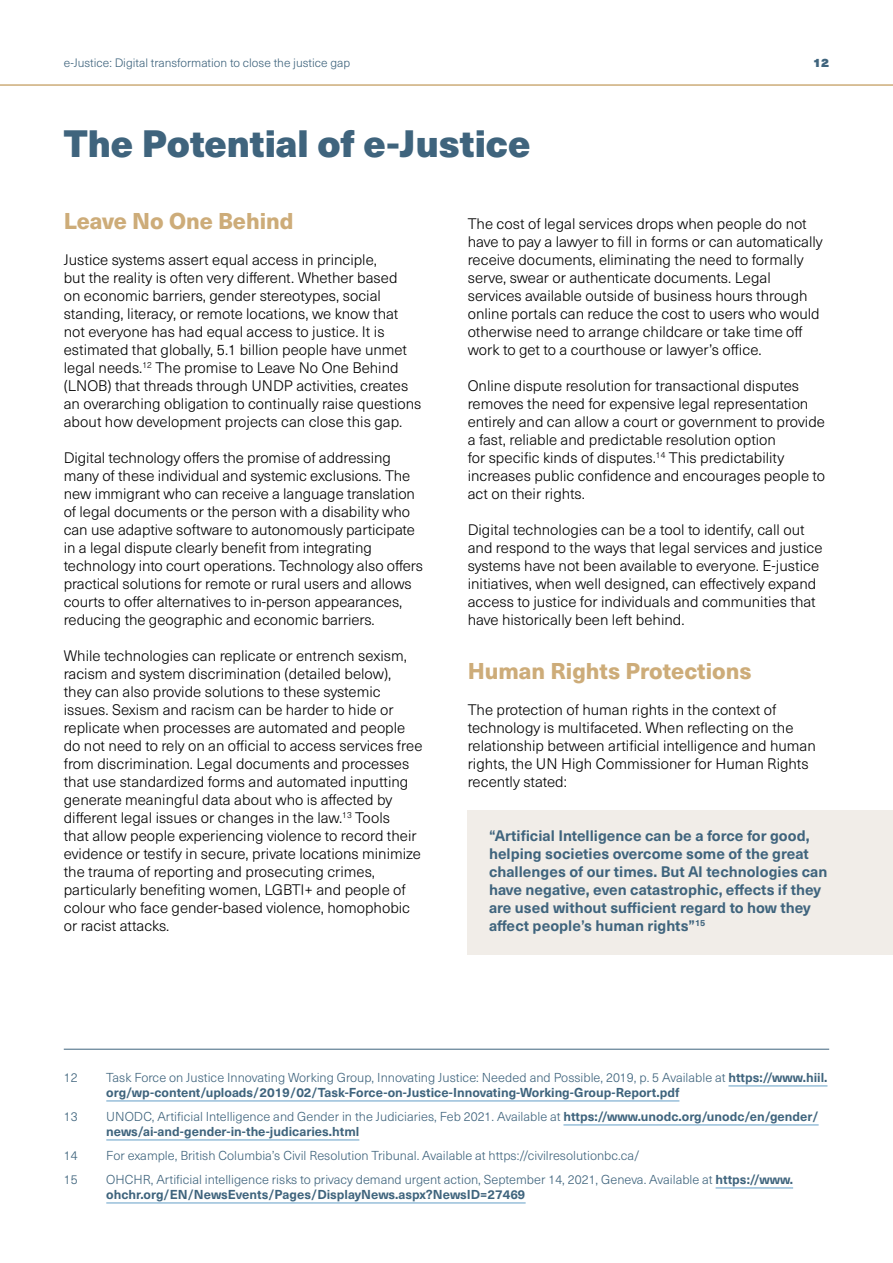
<style>
.page{position:relative;width:893px;height:1263px;background:#fff}
.page>*{position:absolute;margin:0;border:0;box-sizing:border-box;transform-origin:0 0}
.t1{font:900 37.5px "Neue Haas Unica W1 G";color:#3f647d}
.t2{font:800 22.5px "Neue Haas Unica W1 G";color:#cdac79}
.t3{font:300 15px/18px "Neue Haas Unica W1 G";color:#000}
.t4{font:700 15px/18px "Neue Haas Unica W1 G";color:#3f647d}
.t5{font:700 12.75px/15px "Neue Haas Unica W1 G";color:#3f647d}
.t6{font:300 12.75px/15px "Neue Haas Unica W1 G";color:#3f647d}
.t7{font:300 12px "Neue Haas Unica W1 G";color:#3f647d}
.t8{font:12px "Neue Haas Unica W1 G X Black";color:#3f647d}
.s1{font-weight:300}
.s2{font-weight:700}
</style>
<div class="page">
<hr style="left:0;top:84px;width:893px;height:2px;background:#cdac79">
<hr style="left:64px;top:1049px;width:765px;height:1px;background:#3f647d">
<hr style="left:728px;top:1086px;width:99px;height:1px;background:#649fc7">
<hr style="left:106px;top:1101px;width:573px;height:1px;background:#649fc7">
<hr style="left:563px;top:1125px;width:256px;height:1px;background:#649fc7">
<hr style="left:106px;top:1140px;width:253px;height:1px;background:#649fc7">
<hr style="left:716px;top:1188px;width:77px;height:1px;background:#649fc7">
<hr style="left:106px;top:1203px;width:420px;height:1px;background:#649fc7">
<div style="left:468px;top:810px;width:425px;height:144px;background:#f1ede8"></div>
<p class="t7" style="left:64px;top:54px;width:288px">e-Justice: Digital transformation to close the justice gap</p>
<p class="t8" style="left:813px;top:53px;width:18px">12</p>
<h1 class="t1" style="left:64px;top:114px;width:468px">The Potential of e-Justice</h1>
<h2 class="t2" style="left:64px;top:204px;width:231px">Leave No One Behind</h2>
<p class="t3" style="left:64px;top:250px;width:359px">Justice systems assert equal access in principle,<br>but the reality is often very different. Whether based<br>on economic barriers, gender stereotypes, social standing, literacy, or remote locations, we know that not everyone has had equal access to justice. It is estimated that globally, 5.1 billion people have unmet legal needs.<sup>12</sup> The promise to Leave No One Behind (LNOB) that threads through UNDP activities, creates an overarching obligation to continually raise questions about how development projects can close this gap.</p>
<p class="t3" style="left:64px;top:448px;width:361px">Digital technology offers the promise of addressing many of these individual and systemic exclusions. The new immigrant who can receive a language translation of legal documents or the person with a disability who can use adaptive software to autonomously participate in a legal dispute clearly benefit from integrating technology into court operations. Technology also offers practical solutions for remote or rural users and allows courts to offer alternatives to in-person appearances, reducing the geographic and economic barriers.</p>
<p class="t3" style="left:64px;top:646px;width:360px">While technologies can replicate or entrench sexism, racism and system discrimination (detailed below), they can also provide solutions to these systemic issues. Sexism and racism can be harder to hide or replicate when processes are automated and people do not need to rely on an official to access services free from discrimination. Legal documents and processes that use standardized forms and automated inputting generate meaningful data about who is affected by different legal issues or changes in the law.<sup>13</sup> Tools<br>that allow people experiencing violence to record their evidence or testify in secure, private locations minimize the trauma of reporting and prosecuting crimes, particularly benefiting women, LGBTI+ and people of colour who face gender-based violence, homophobic or racist attacks.</p>
<p class="t3" style="left:468px;top:214px;width:356px">The cost of legal services drops when people do not have to pay a lawyer to fill in forms or can automatically receive documents, eliminating the need to formally serve, swear or authenticate documents. Legal services available outside of business hours through online portals can reduce the cost to users who would otherwise need to arrange childcare or take time off work to get to a courthouse or lawyer’s office.</p>
<p class="t3" style="left:468px;top:376px;width:359px">Online dispute resolution for transactional disputes removes the need for expensive legal representation entirely and can allow a court or government to provide a fast, reliable and predictable resolution option<br>for specific kinds of disputes.<sup>14</sup> This predictability increases public confidence and encourages people to act on their rights.</p>
<p class="t3" style="left:468px;top:520px;width:356px">Digital technologies can be a tool to identify, call out and respond to the ways that legal services and justice systems have not been available to everyone. E-justice initiatives, when well designed, can effectively expand access to justice for individuals and communities that have historically been left behind.</p>
<h2 class="t2" style="left:468px;top:654px;width:285px">Human Rights Protections</h2>
<p class="t3" style="left:468px;top:700px;width:350px">The protection of human rights in the context of technology is multifaceted. When reflecting on the relationship between artificial intelligence and human rights, the UN High Commissioner for Human Rights recently stated:</p>
<p class="t4" style="left:489px;top:826px;width:340px">“Artificial Intelligence can be a force for good, helping societies overcome some of the great challenges of our times. But AI technologies can have negative, even catastrophic, effects if they are used without sufficient regard to how they affect people’s human rights”<sup>15</sup></p>
<p class="t6" style="left:64px;top:1069px;width:15px">12</p>
<p class="t5" style="left:106px;top:1069px;width:723px"><span class="s1">Task Force on Justice Innovating Working Group, Innovating Justice: Needed and Possible, 2019, p. 5 Available at</span> https://www.hiil. org/wp-content/uploads/2019/02/Task-Force-on-Justice-Innovating-Working-Group-Report.pdf</p>
<p class="t6" style="left:64px;top:1108px;width:15px">13</p>
<p class="t5" style="left:106px;top:1108px;width:714px"><span class="s1">UNODC, Artificial Intelligence and Gender in the Judiciaries, Feb 2021. Available at</span> https://www.unodc.org/unodc/en/gender/ news/ai-and-gender-in-the-judicaries.html</p>
<p class="t6" style="left:64px;top:1147px;width:15px">14</p>
<p class="t6" style="left:106px;top:1147px;width:535px">For example, British Columbia’s Civil Resolution Tribunal. Available at https://civilresolutionbc.ca/</p>
<p class="t6" style="left:64px;top:1171px;width:15px">15</p>
<p class="t6" style="left:106px;top:1171px;width:688px">OHCHR, Artificial intelligence risks to privacy demand urgent action, September 14, 2021, Geneva. Available at <span class="s2">https://www. ohchr.org/EN/NewsEvents/Pages/DisplayNews.aspx?NewsID=27469</span></p>
</div>
